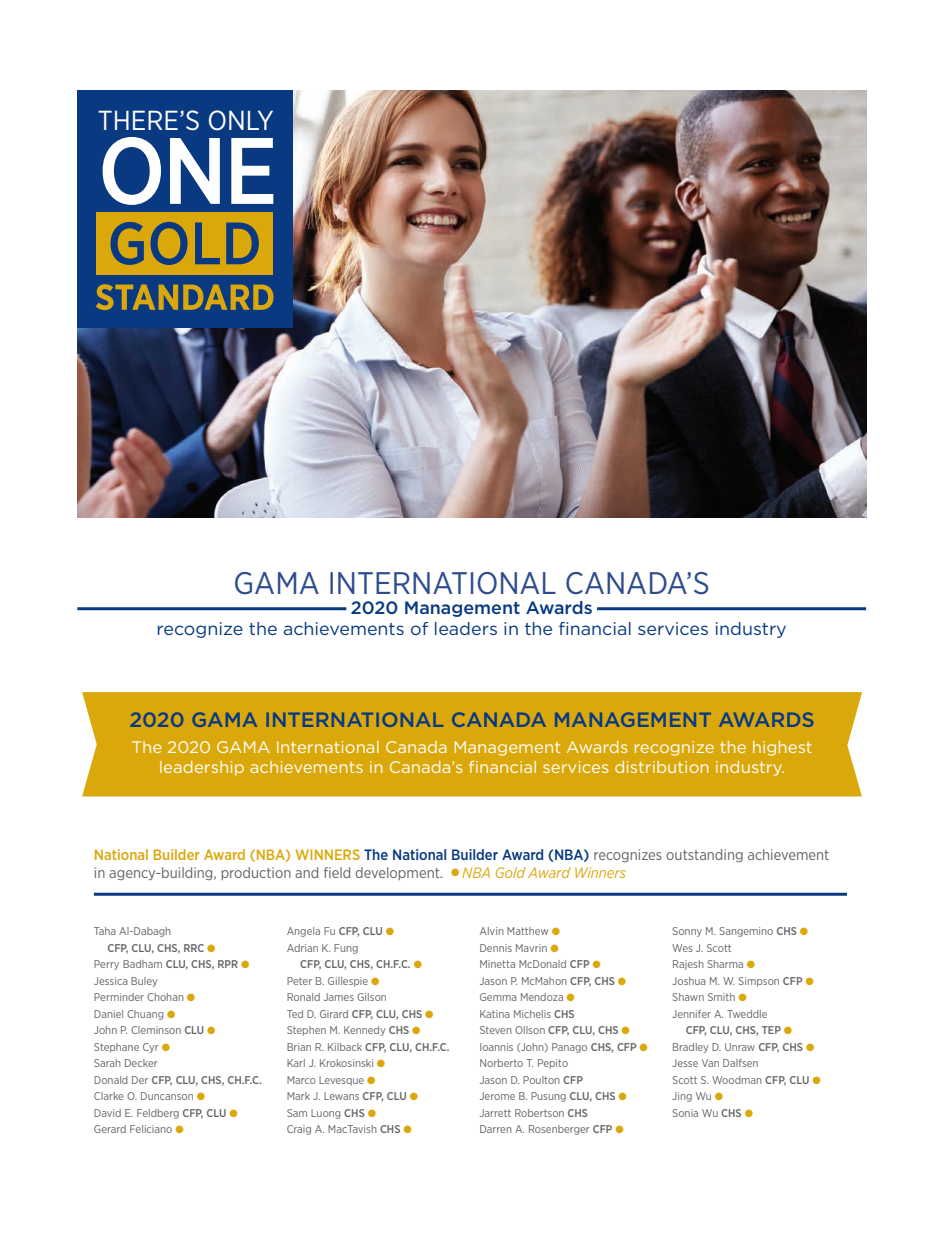
<style>
.page{position:relative;width:941px;height:1238px;background:#fff}
.page>*{position:absolute;margin:0;border:0;box-sizing:border-box;transform-origin:0 0}
.t1{font:500 94.05px "Gotham Narrow";color:#fff}
.t2{font:500 59.7px "Gotham Narrow";color:#083981}
.t3{font:31.2px "Gotham Narrow";color:#2d4c8e}
.t4{font:27.45px "Gotham Narrow";color:#fff}
.t5{font:500 20.85px "Gotham HTF";color:#083981}
.t6{font:17.85px "Gotham HTF";color:#083981}
.t7{font:500 17.85px "Gotham HTF";color:#083981}
.t8{font:16.8px/20.1px "Gotham HTF";color:#fff;text-align:center}
.t9{font:15px/18px "Gotham Narrow";color:#636366}
.t10{font:11.25px/16.5px "Gotham Narrow";color:#636366}
.t11{font:500 11.25px "Gotham Narrow";color:#636366}
.s1{font-weight:500;color:#dba80c}
.s2{font-weight:500;color:#083981}
.s3{color:#dba80c}
.s4{font-style:italic;color:#dba80c}
.s5{font-weight:500}
.s6{font-weight:400}
</style>
<div class="page">
<img style="left:77px;top:90px;width:789px;height:428px">
<div style="left:77px;top:90px;width:215px;height:238px;background:#083981"></div>
<div style="left:82px;top:692px;width:780px;height:104px;background:#dba80c"></div>
<hr style="left:94px;top:892px;width:753px;height:3px;background:#083981">
<div style="left:96px;top:213px;width:177px;height:62px;background:#dba80c"></div>
<svg style="left:96px;top:284px;width:177px;height:26px"></svg>
<hr style="left:77px;top:607px;width:269px;height:3px;background:#083981">
<hr style="left:597px;top:607px;width:269px;height:3px;background:#083981">
<div style="left:462px;top:3px;width:17px;height:17px;border:2px solid #fff;border-radius:50%"></div>
<div style="left:462px;top:1218px;width:17px;height:17px;border:2px solid #fff;border-radius:50%"></div>
<svg style="left:469px;top:1218px;width:2px;height:17px"></svg>
<div style="left:3px;top:610px;width:17px;height:17px;border:2px solid #fff;border-radius:50%"></div>
<div style="left:921px;top:610px;width:17px;height:17px;border:2px solid #fff;border-radius:50%"></div>
<h3 class="t4" style="left:98px;top:103px;width:178px">THERE’S ONLY</h3>
<h1 class="t1" style="left:98px;top:111px;width:181px">ONE</h1>
<h2 class="t2" style="left:107px;top:205px;width:156px">GOLD</h2>
<h3 class="t3" style="left:233px;top:564px;width:478px">GAMA INTERNATIONAL CANADA’S</h3>
<h3 class="t7" style="left:351px;top:598px;width:243px">2020 Management Awards</h3>
<h3 class="t6" style="left:157px;top:619px;width:631px">recognize the achievements of leaders in the financial services industry</h3>
<h3 class="t5" style="left:129px;top:707px;width:687px">2020 GAMA INTERNATIONAL CANADA MANAGEMENT AWARDS</h3>
<h3 class="t8" style="left:131px;top:736px;width:682px">The 2020 GAMA International Canada Management Awards recognize the highest leadership achievements in Canada’s financial services distribution industry.</h3>
<h3 class="t9" style="left:94px;top:845px;width:737px"><span class="s1">National Builder Award (NBA) WINNERS</span> <span class="s2">The National Builder Award (NBA)</span> recognizes outstanding achievement in agency-building, production and field development. <span class="s3">●</span> <span class="s4">NBA Gold Award Winners</span></h3>
<p class="t10" style="left:94px;top:922px;width:79px">Taha Al-Dabagh</p>
<p class="t11" style="left:107px;top:940px;width:110px">CFP, CLU, CHS, RRC <span class="s3">●</span></p>
<p class="t10" style="left:94px;top:955px;width:157px">Perry Badham <span class="s5">CLU, CHS, RPR</span> <span class="s3">●</span></p>
<p class="t10" style="left:94px;top:972px;width:65px">Jessica Buley</p>
<p class="t10" style="left:94px;top:988px;width:103px">Perminder Chohan <span class="s3">●</span></p>
<p class="t10" style="left:94px;top:1005px;width:83px">Daniel Chuang <span class="s3">●</span></p>
<p class="t10" style="left:94px;top:1021px;width:123px">John P. Cleminson <span class="s5">CLU</span> <span class="s3">●</span></p>
<p class="t10" style="left:94px;top:1038px;width:78px">Stephane Cyr <span class="s3">●</span></p>
<p class="t10" style="left:94px;top:1054px;width:65px">Sarah Decker</p>
<p class="t11" style="left:94px;top:1072px;width:170px"><span class="s6">Donald Der</span> CFP, CLU, CHS, CH.F.C.</p>
<p class="t10" style="left:94px;top:1087px;width:113px">Clarke O. Duncanson <span class="s3">●</span></p>
<p class="t10" style="left:94px;top:1104px;width:145px">David E. Feldberg <span class="s5">CFP, CLU</span> <span class="s3">●</span></p>
<p class="t10" style="left:94px;top:1120px;width:91px">Gerard Feliciano <span class="s3">●</span></p>
<p class="t10" style="left:287px;top:922px;width:109px">Angela Fu <span class="s5">CFP, CLU</span> <span class="s3">●<br></span>Adrian K. Fung</p>
<p class="t10" style="left:287px;top:955px;width:164px;text-indent:14px"><span class="s5">CFP, CLU, CHS, CH.F.C.</span> <span class="s3">●<br></span>Peter B. Gillespie <span class="s3">●<br></span>Ronald James Gilson<br>Ted D. Girard <span class="s5">CFP, CLU, CHS</span> <span class="s3">●<br></span>Stephen M. Kennedy <span class="s5">CHS</span> <span class="s3">●<br></span>Brian R. Kilback <span class="s5">CFP, CLU, CH.F.C.<br></span>Karl J. Krokosinski <span class="s3">●<br></span>Marco Levesque <span class="s3">●<br></span>Mark J. Lewans <span class="s5">CFP, CLU</span> <span class="s3">●<br></span>Sam Luong <span class="s5">CHS</span> <span class="s3">●<br></span>Craig A. MacTavish <span class="s5">CHS</span> <span class="s3">●</span></p>
<p class="t10" style="left:479px;top:922px;width:170px">Alvin Matthew <span class="s3">●<br></span>Dennis Mavrin <span class="s3">●<br></span>Minetta McDonald <span class="s5">CFP</span> <span class="s3">●<br></span>Jason P. McMahon <span class="s5">CFP, CHS</span> <span class="s3">●<br></span>Gemma Mendoza <span class="s3">●<br></span>Katina Michelis <span class="s5">CHS<br></span>Steven Ollson <span class="s5">CFP, CLU, CHS</span> <span class="s3">●<br></span>Ioannis (John) Panago <span class="s5">CHS, CFP</span> <span class="s3">●<br></span>Norberto T. Pepito<br>Jason D. Poulton <span class="s5">CFP<br></span>Jerome B. Pusung <span class="s5">CLU, CHS</span> <span class="s3">●<br></span>Jarrett Robertson <span class="s5">CHS<br></span>Darren A. Rosenberger <span class="s5">CFP</span> <span class="s3">●</span></p>
<p class="t10" style="left:672px;top:922px;width:137px">Sonny M. Sangemino <span class="s5">CHS</span> <span class="s3">●</span></p>
<p class="t10" style="left:672px;top:939px;width:61px">Wes J. Scott</p>
<p class="t10" style="left:672px;top:955px;width:84px">Rajesh Sharma <span class="s3">●</span></p>
<p class="t10" style="left:672px;top:972px;width:143px">Joshua M. W. Simpson <span class="s5">CFP</span> <span class="s3">●</span></p>
<p class="t10" style="left:672px;top:988px;width:76px">Shawn Smith <span class="s3">●</span></p>
<p class="t10" style="left:672px;top:1005px;width:97px">Jennifer A. Tweddle</p>
<p class="t11" style="left:685px;top:1023px;width:108px">CFP, CLU, CHS, TEP <span class="s3">●</span></p>
<p class="t10" style="left:672px;top:1038px;width:143px">Bradley D. Unraw <span class="s5">CFP, CHS</span> <span class="s3">●</span></p>
<p class="t10" style="left:672px;top:1054px;width:88px">Jesse Van Dalfsen</p>
<p class="t10" style="left:672px;top:1071px;width:150px">Scott S. Woodman <span class="s5">CFP, CLU</span> <span class="s3">●</span></p>
<p class="t10" style="left:672px;top:1087px;width:52px">Jing Wu <span class="s3">●</span></p>
<p class="t10" style="left:672px;top:1104px;width:82px">Sonia Wu <span class="s5">CHS</span> <span class="s3">●</span></p>
</div>
